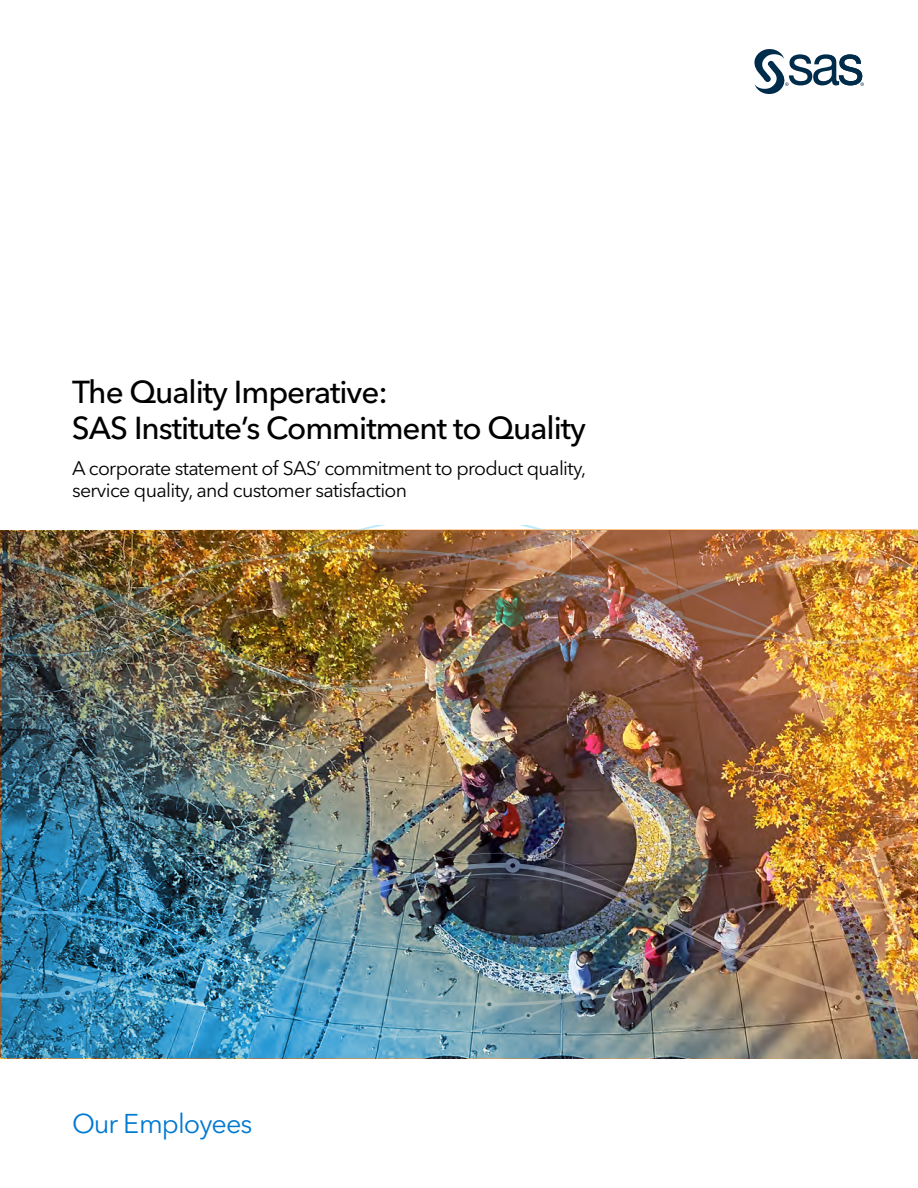
<style>
.page{position:relative;width:918px;height:1188px;background:#fff}
.page>*{position:absolute;margin:0;border:0;box-sizing:border-box;transform-origin:0 0}
.Cover_Title{font:500 31.5px/36px "Avenir Next W1 G";letter-spacing:-.03em;color:#000}
.t1{font:27px "Avenir Next W1 G";letter-spacing:-.035em;color:#0079d1}
.Cover_subhead___kick{font:19.5px/22.5px "Avenir Next W1 G";letter-spacing:-.035em;color:#000}
</style>
<div class="page">
<svg style="left:754px;top:49px;width:110px;height:45px"></svg>
<img style="left:1px;top:747px;width:916px;height:308px">
<div style="left:0;top:515px;width:918px;height:232px;background:#00a4ff;opacity:.75"></div>
<h1 class="Cover_Title" style="left:72px;top:374px;width:516px">The Quality Imperative:<br>SAS Institute’s Commitment to Quality</h1>
<h2 class="Cover_subhead___kick" style="left:72px;top:457px;width:516px">A corporate statement of SAS’ commitment to product quality, service quality, and customer satisfaction</h2>
<h2 class="t1" style="left:72px;top:1107px;width:182px">Our Employees</h2>
</div>
